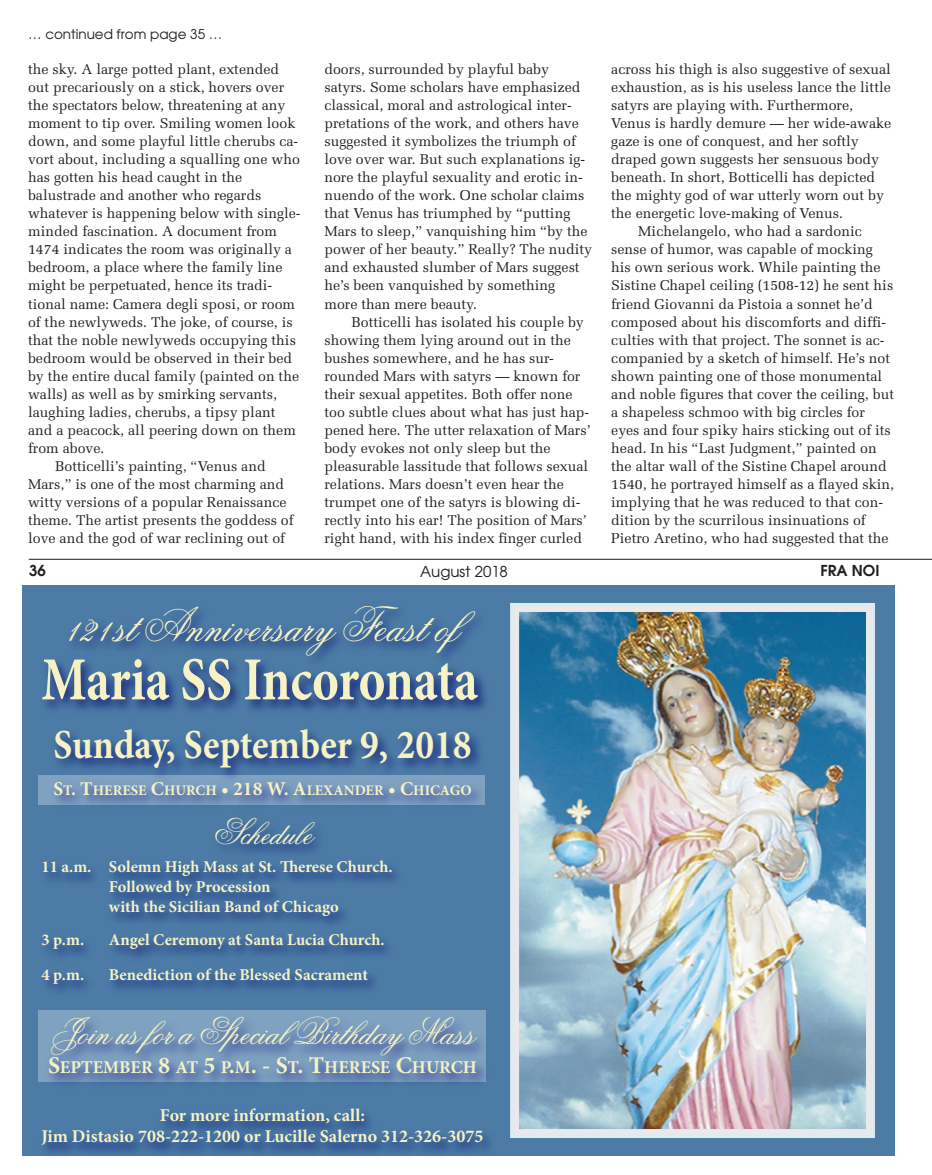
<style>
.page{position:relative;width:932px;height:1175px;background:#fff}
.page>*{position:absolute;margin:0;border:0;box-sizing:border-box;transform-origin:0 0}
.t1{font:700 61.2px "Minion Pro";letter-spacing:-.005em;color:#f6f2c4;scale:.83 1}
.t2{font:48px "Flemish Script BT";color:#f6f2c4}
.t3{font:700 41.25px "Minion Pro";color:#f6f2c4;scale:.91 1}
.t4{font:37.5px "Flemish Script BT";color:#f6f2c4}
.t5{font:36px "Flemish Script BT";color:#f6f2c4}
.t6{font:700 18px "Minion Pro";color:#f6f2c4}
.t7{font:700 16.5px "Minion Pro";color:#f6f2c4}
.t8{font:15px "Avant Garde";color:#231f20}
.t9{font:600 15px "Avant Garde";color:#231f20}
.t10{font:700 14.7px "Minion Pro";color:#f6f2c4}
.t11{font:14.1px/18px "Melior";color:#231f20}
.t12{font:13.5px "Avant Garde";color:#231f20}
.s1{font-size:19.5px}
.s2{font-size:24px}
</style>
<div class="page">
<hr style="left:29px;top:559px;width:903px;height:1px;background:#231f20">
<svg style="left:22px;top:585px;width:872px;height:570px;background:#618baf"></svg>
<img style="left:550px;top:613px;width:314px;height:514px">
<div style="left:510px;top:603px;width:365px;height:535px;border:4px solid #dfebf3"></div>
<img style="left:22px;top:603px;width:528px;height:553px">
<p class="t12" style="left:28px;top:29px;width:196px">… continued from page 35 …</p>
<p class="t11" style="left:28px;top:62px;width:274px">the sky. A large potted plant, extended out precariously on a stick, hovers over the spectators below, threatening at any moment to tip over. Smiling women look down, and some playful little cherubs ca&shy;vort about, including a squalling one who has gotten his head caught in the balustrade and another who regards whatever is happening below with single&shy;minded fascination. A document from 1474 indicates the room was originally a bedroom, a place where the family line might be perpetuated, hence its tradi&shy;tional name: Camera degli sposi, or room of the newlyweds. The joke, of course, is that the noble newlyweds occupying this bedroom would be observed in their bed by the entire ducal family (painted on the walls) as well as by smirking servants, laughing ladies, cherubs, a tipsy plant and a peacock, all peering down on them from above.</p>
<p class="t11" style="left:28px;top:458px;width:267px;text-indent:27px">Botticelli’s painting, “Venus and Mars,” is one of the most charming and witty versions of a popular Renaissance theme. The artist presents the goddess of love and the god of war reclining out of</p>
<p class="t11" style="left:324px;top:62px;width:269px">doors, surrounded by playful baby satyrs. Some scholars have emphasized classical, moral and astrological inter&shy;pretations of the work, and others have suggested it symbolizes the triumph of love over war. But such explanations ig&shy;nore the playful sexuality and erotic in&shy;nuendo of the work. One scholar claims that Venus has triumphed by “putting Mars to sleep,” vanquishing him “by the power of her beauty.” Really? The nudity and exhausted slumber of Mars suggest he’s been vanquished by something<br>more than mere beauty.</p>
<p class="t11" style="left:324px;top:314px;width:268px;text-indent:27px">Botticelli has isolated his couple by showing them lying around out in the bushes somewhere, and he has sur&shy;rounded Mars with satyrs — known for their sexual appetites. Both offer none too subtle clues about what has just hap&shy;pened here. The utter relaxation of Mars’ body evokes not only sleep but the pleasurable lassitude that follows sexual relations. Mars doesn’t even hear the trumpet one of the satyrs is blowing di&shy;rectly into his ear! The position of Mars’ right hand, with his index finger curled</p>
<p class="t11" style="left:611px;top:62px;width:281px">across his thigh is also suggestive of sexual exhaustion, as is his useless lance the little satyrs are playing with. Furthermore, Venus is hardly demure — her wide-awake gaze is one of conquest, and her softly draped gown suggests her sensuous body beneath. In short, Botticelli has depicted the mighty god of war utterly worn out by the energetic love-making of Venus.</p>
<p class="t11" style="left:611px;top:224px;width:284px;text-indent:27px">Michelangelo, who had a sardonic sense of humor, was capable of mocking his own serious work. While painting the Sistine Chapel ceiling (1508-12) he sent his friend Giovanni da Pistoia a sonnet he’d composed about his discomforts and diffi&shy;culties with that project. The sonnet is ac&shy;companied by a sketch of himself. He’s not shown painting one of those monumental and noble figures that cover the ceiling, but a shapeless schmoo with big circles for eyes and four spiky hairs sticking out of its head. In his “Last Judgment,” painted on the altar wall of the Sistine Chapel around 1540, he portrayed himself as a flayed skin, implying that he was reduced to that con&shy;dition by the scurrilous insinuations of Pietro Aretino, who had suggested that the</p>
<p class="t9" style="left:29px;top:565px;width:18px">36</p>
<p class="t8" style="left:420px;top:566px;width:89px">August 2018</p>
<p class="t9" style="left:820px;top:565px;width:61px">FRA NOI</p>
<p class="t2" style="left:67px;top:596px;width:422px">121st Anniversary Feast of</p>
<p class="t1" style="left:41px;top:656px;width:527px">Maria SS Incoronata</p>
<p class="t3" style="left:53px;top:729px;width:461px">Sunday, September 9, 2018</p>
<p class="t10" style="left:53px;top:784px;width:420px"><span class="s1">S</span>T<span class="s1">. T</span>HERESE <span class="s1">C</span>HURCH <span class="s1">• 218 W. A</span>LEXANDER <span class="s1">• C</span>HICAGO</p>
<p class="t5" style="left:213px;top:810px;width:101px">Schedule</p>
<p class="t7" style="left:41px;top:861px;width:353px">11 a.m. Solemn High Mass at St. Therese Church.</p>
<p class="t7" style="left:109px;top:880px;width:163px">Followed by Procession</p>
<p class="t7" style="left:109px;top:900px;width:231px">with the Sicilian Band of Chicago</p>
<p class="t7" style="left:41px;top:933px;width:44px">3 p.m.</p>
<p class="t7" style="left:109px;top:933px;width:277px">Angel Ceremony at Santa Lucia Church.</p>
<p class="t7" style="left:41px;top:968px;width:44px">4 p.m.</p>
<p class="t7" style="left:109px;top:968px;width:260px">Benediction of the Blessed Sacrament</p>
<p class="t4" style="left:51px;top:1009px;width:425px">Join us for a Special Birthday Mass</p>
<p class="t6" style="left:48px;top:1060px;width:430px"><span class="s2">S</span>EPTEMBER <span class="s2">8</span> AT <span class="s2">5</span> P<span class="s2">.</span>M<span class="s2">. - S</span>T<span class="s2">. T</span>HERESE <span class="s2">C</span>HURCH</p>
<p class="t6" style="left:160px;top:1108px;width:206px">For more information, call:</p>
<p class="t6" style="left:42px;top:1129px;width:443px">Jim Distasio 708-222-1200 or Lucille Salerno 312-326-3075</p>
</div>
